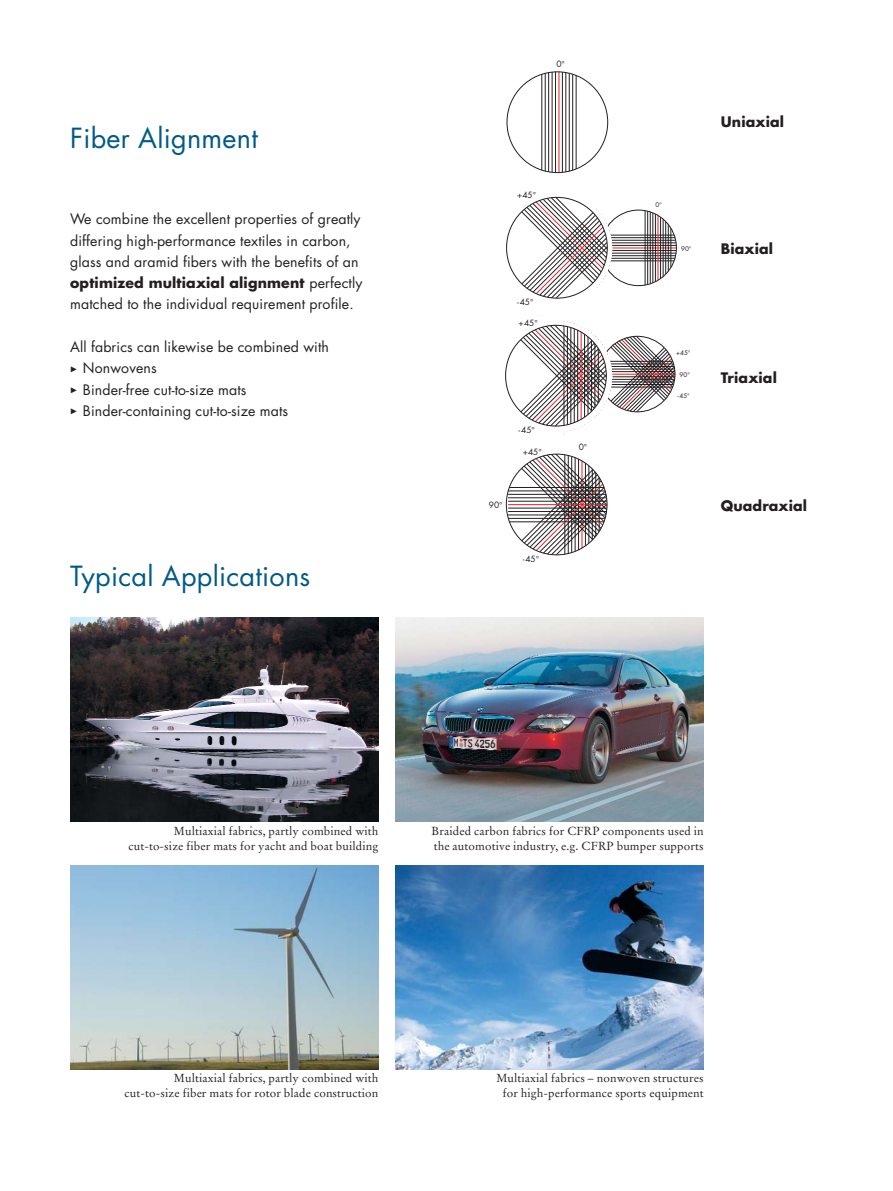
<style>
.page{position:relative;width:893px;height:1191px;background:#fff}
.page>*{position:absolute;margin:0;border:0;box-sizing:border-box;transform-origin:0 0}
.t1{font:27px "Futura";letter-spacing:.01em;color:#005a89}
.t2{font:14.1px/21.3px "Futura";letter-spacing:.01em;color:#231f20}
.t3{font:700 14.1px "Futura";letter-spacing:.01em;color:#231f20}
.t4{font:11.7px/14.9px "Stempel Garamond";letter-spacing:.01em;color:#231f20;text-align:right}
.t5{font:8.4px "Futura";color:#231f20}
.t6{font:6.3px "Futura";color:#231f20}
.s1{font-weight:700}
.s2{font-family:"European Pi Four";font-size:7.5px}
</style>
<div class="page">
<img style="left:70px;top:617px;width:308px;height:204px">
<img style="left:70px;top:865px;width:308px;height:204px">
<img style="left:395px;top:617px;width:309px;height:204px">
<img style="left:395px;top:865px;width:309px;height:204px">
<svg style="left:505px;top:71px;width:172px;height:485px"></svg>
<h1 class="t1" style="left:70px;top:125px;width:189px">Fiber Alignment</h1>
<p class="t2" style="left:70px;top:210px;width:294px">We combine the excellent properties of greatly differing high-performance textiles in carbon, glass and aramid fibers with the benefits of an <span class="s1">optimized multiaxial alignment</span> perfectly matched to the individual requirement profile.</p>
<p class="t2" style="left:70px;top:337px;width:260px">All fabrics can likewise be combined with</p>
<p class="t2" style="left:70px;top:358px;width:88px"><span class="s2">-</span> Nonwovens</p>
<p class="t2" style="left:70px;top:380px;width:178px"><span class="s2">-</span> Binder-free cut-to-size mats</p>
<p class="t2" style="left:70px;top:401px;width:220px"><span class="s2">-</span> Binder-containing cut-to-size mats</p>
<h1 class="t1" style="left:70px;top:564px;width:242px">Typical Applications</h1>
<p class="t5" style="left:556px;top:60px;width:7px">0</p>
<p class="t5" style="left:517px;top:191px;width:17px">+45</p>
<p class="t5" style="left:517px;top:298px;width:14px">-45</p>
<p class="t5" style="left:519px;top:319px;width:17px">+45</p>
<p class="t5" style="left:489px;top:501px;width:12px">90</p>
<p class="t5" style="left:519px;top:426px;width:14px">-45</p>
<p class="t5" style="left:523px;top:448px;width:17px">+45</p>
<p class="t5" style="left:523px;top:555px;width:14px">-45</p>
<p class="t5" style="left:579px;top:442px;width:7px">0</p>
<p class="t6" style="left:656px;top:201px;width:5px">0</p>
<p class="t6" style="left:681px;top:245px;width:9px">90</p>
<p class="t3" style="left:721px;top:115px;width:65px">Uniaxial</p>
<p class="t3" style="left:721px;top:243px;width:54px">Biaxial</p>
<p class="t6" style="left:676px;top:349px;width:13px">+45</p>
<p class="t6" style="left:678px;top:393px;width:11px">-45</p>
<p class="t6" style="left:680px;top:371px;width:9px">90</p>
<p class="t3" style="left:721px;top:371px;width:58px">Triaxial</p>
<p class="t3" style="left:721px;top:499px;width:88px">Quadraxial</p>
<p class="t4" style="left:128px;top:824px;width:252px">Multiaxial fabrics, partly combined with cut-to-size fiber mats for yacht and boat building</p>
<p class="t4" style="left:432px;top:824px;width:274px;text-align:left">Braided carbon fabrics for CFRP components used in the automotive industry, e.g. CFRP bumper supports</p>
<p class="t4" style="left:125px;top:1071px;width:255px">Multiaxial fabrics, partly combined with cut-to-size fiber mats for rotor blade construction</p>
<p class="t4" style="left:496px;top:1071px;width:209px;text-align:center">Multiaxial fabrics – nonwoven structures for high-performance sports equipment</p>
</div>
